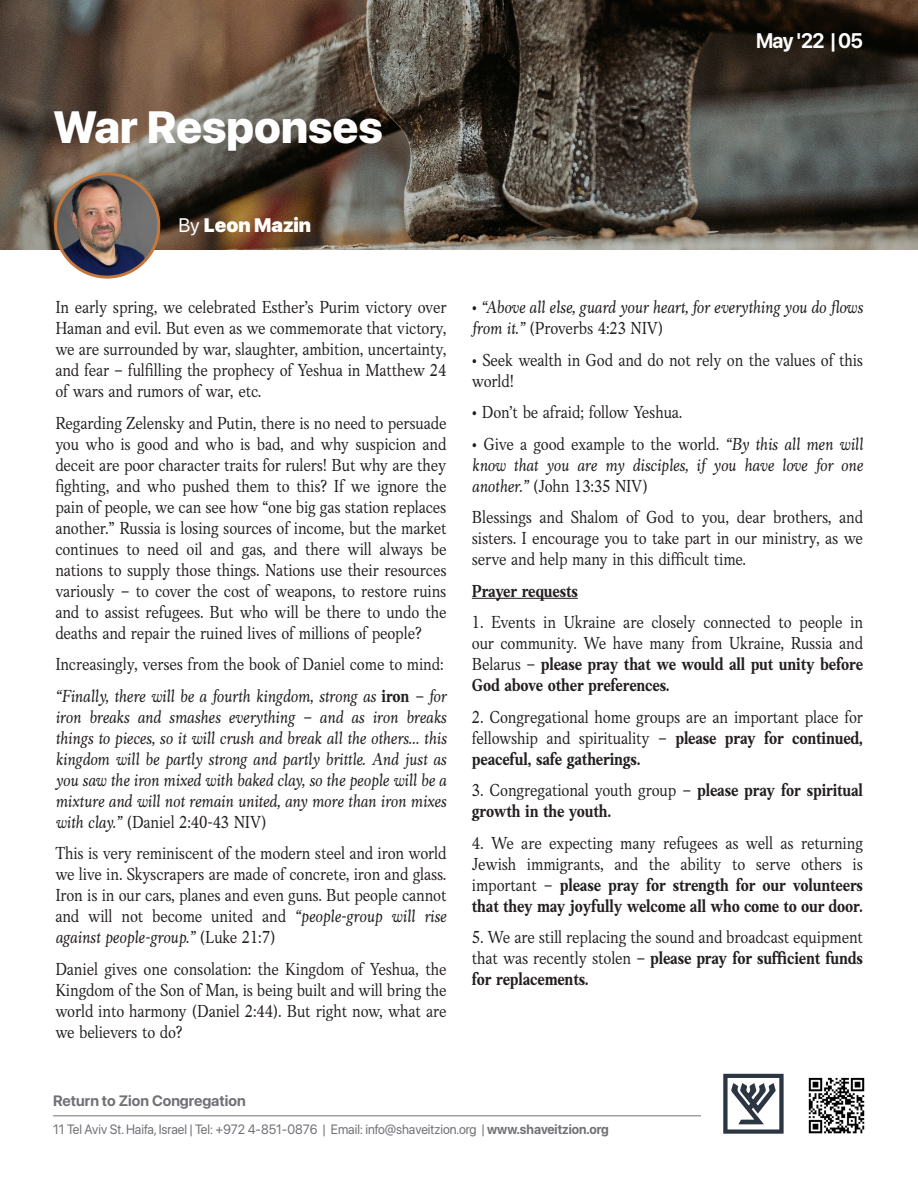
<style>
.page{position:relative;width:918px;height:1188px;background:#fff}
.page>*{position:absolute;margin:0;border:0;box-sizing:border-box;transform-origin:0 0}
.t1{font:800 45px "SF Pro Display";color:#fff}
.t2{font:700 21px "SF Pro Display";letter-spacing:-.035em;color:#fff;scale:.95 1}
.t3{font:900 19.5px "SF Pro Display";color:#fff}
.t4{font:18px/21px "Anko Personal Use";letter-spacing:-.01em;color:#231f20;text-align:justify;scale:.86 1}
.t5{font:italic 18px/21px "Anko Personal Use";letter-spacing:-.01em;color:#231f20;text-align:justify;scale:.86 1}
.t6{font:700 18px/21px "Anko Personal Use";letter-spacing:-.01em;color:#231f20;scale:.86 1}
.t7{font:700 15px "SF Pro Display";color:#707176}
.t8{font:13.5px "SF Pro Display";color:#707176;scale:.95 1}
.s1{font-weight:400}
.s2{font-weight:700;font-style:normal}
.s3{font-style:normal}
.s4{font-style:italic}
.s5{font-weight:700}
</style>
<div class="page">
<img style="left:0;top:0;width:918px;height:249px">
<svg style="left:723px;top:1074px;width:61px;height:60px"></svg>
<hr style="left:53px;top:1115px;width:648px;height:1px;background:#707176">
<img style="left:56px;top:174px;width:103px;height:103px;border-radius:52px">
<div style="left:54px;top:172px;width:106px;height:107px;border:3px solid #c4783d;border-radius:50%"></div>
<hr style="left:472px;top:598px;width:106px;height:1px;background:#231f20">
<img style="left:808px;top:1077px;width:57px;height:57px">
<p class="t1" style="left:53px;top:101px;width:331px">War Responses</p>
<p class="t2" style="left:756px;top:28px;width:114px">May '22 | 05</p>
<p class="t3" style="left:178px;top:214px;width:134px"><span class="s1">By</span> Leon Mazin</p>
<p class="t4" style="left:55px;top:297px;width:456px">In early spring, we celebrated Esther’s Purim victory over Haman and evil. But even as we commemorate that victory, we are surrounded by war, slaughter, ambition, uncertainty, and fear – fulfilling the prophecy of Yeshua in Matthew 24 of wars and rumors of war, etc.</p>
<p class="t4" style="left:55px;top:412px;width:456px">Regarding Zelensky and Putin, there is no need to persuade you who is good and who is bad, and why suspicion and deceit are poor character traits for rulers! But why are they fighting, and who pushed them to this? If we ignore the pain of people, we can see how “one big gas station replaces another.” Russia is losing sources of income, but the market continues to need oil and gas, and there will always be nations to supply those things. Nations use their resources variously – to cover the cost of weapons, to restore ruins and to assist refugees. But who will be there to undo the deaths and repair the ruined lives of millions of people?</p>
<p class="t4" style="left:55px;top:654px;width:453px">Increasingly, verses from the book of Daniel come to mind:</p>
<p class="t5" style="left:55px;top:685px;width:456px">“Finally, there will be a fourth kingdom, strong as <span class="s2">iron</span> – for iron breaks and smashes everything – and as iron breaks things to pieces, so it will crush and break all the others… this kingdom will be partly strong and partly brittle. And just as you saw the iron mixed with baked clay, so the people will be a mixture and will not remain united, any more than iron mixes with clay.” <span class="s3">(Daniel 2:40-43 NIV)</span></p>
<p class="t4" style="left:55px;top:843px;width:456px">This is very reminiscent of the modern steel and iron world we live in. Skyscrapers are made of concrete, iron and glass.<br>Iron is in our cars, planes and even guns. But people cannot and will not become united and <span class="s4">“people-group will rise against people-group.”</span> (Luke 21:7)</p>
<p class="t4" style="left:55px;top:958px;width:456px">Daniel gives one consolation: the Kingdom of Yeshua, the Kingdom of the Son of Man, is being built and will bring the world into harmony (Daniel 2:44). But right now, what are we believers to do?</p>
<p class="t5" style="left:472px;top:297px;width:456px"><span class="s3">•</span> “Above all else, guard your heart, for everything you do flows from it.” <span class="s3">(Proverbs 4:23 NIV)</span></p>
<p class="t4" style="left:472px;top:349px;width:456px">• Seek wealth in God and do not rely on the values of this world!</p>
<p class="t4" style="left:472px;top:402px;width:246px">• Don’t be afraid; follow Yeshua.</p>
<p class="t5" style="left:472px;top:433px;width:456px"><span class="s3">• Give a good example to the world.</span> “By this all men will know that you are my disciples, if you have love for one another.” <span class="s3">(John 13:35 NIV)</span></p>
<p class="t4" style="left:472px;top:507px;width:456px">Blessings and Shalom of God to you, dear brothers, and sisters. I encourage you to take part in our ministry, as we serve and help many in this difficult time.</p>
<p class="t6" style="left:472px;top:580px;width:125px">Prayer requests</p>
<p class="t4" style="left:472px;top:612px;width:456px">1. Events in Ukraine are closely connected to people in our community. We have many from Ukraine, Russia and Belarus – <span class="s5">please pray that we would all put unity before God above other preferences.</span></p>
<p class="t4" style="left:472px;top:706px;width:456px">2. Congregational home groups are an important place for fellowship and spirituality – <span class="s5">please pray for continued, peaceful, safe gatherings.</span></p>
<p class="t6" style="left:472px;top:780px;width:456px"><span class="s1">3. Congregational youth group –</span> please pray for spiritual growth in the youth.</p>
<p class="t4" style="left:472px;top:832px;width:456px">4. We are expecting many refugees as well as returning Jewish immigrants, and the ability to serve others is important – <span class="s5">please pray for strength for our volunteers that they may joyfully welcome all who come to our door.</span></p>
<p class="t4" style="left:472px;top:927px;width:456px">5. We are still replacing the sound and broadcast equipment that was recently stolen – <span class="s5">please pray for sufficient funds for replacements.</span></p>
<p class="t7" style="left:53px;top:1092px;width:194px">Return to Zion Congregation</p>
<p class="t8" style="left:53px;top:1121px;width:586px">11 Tel Aviv St. Haifa, Israel | Tel: +972 4-851-0876 | Email: info@shaveitzion.org | <span class="s5">www.shaveitzion.org</span></p>
</div>
